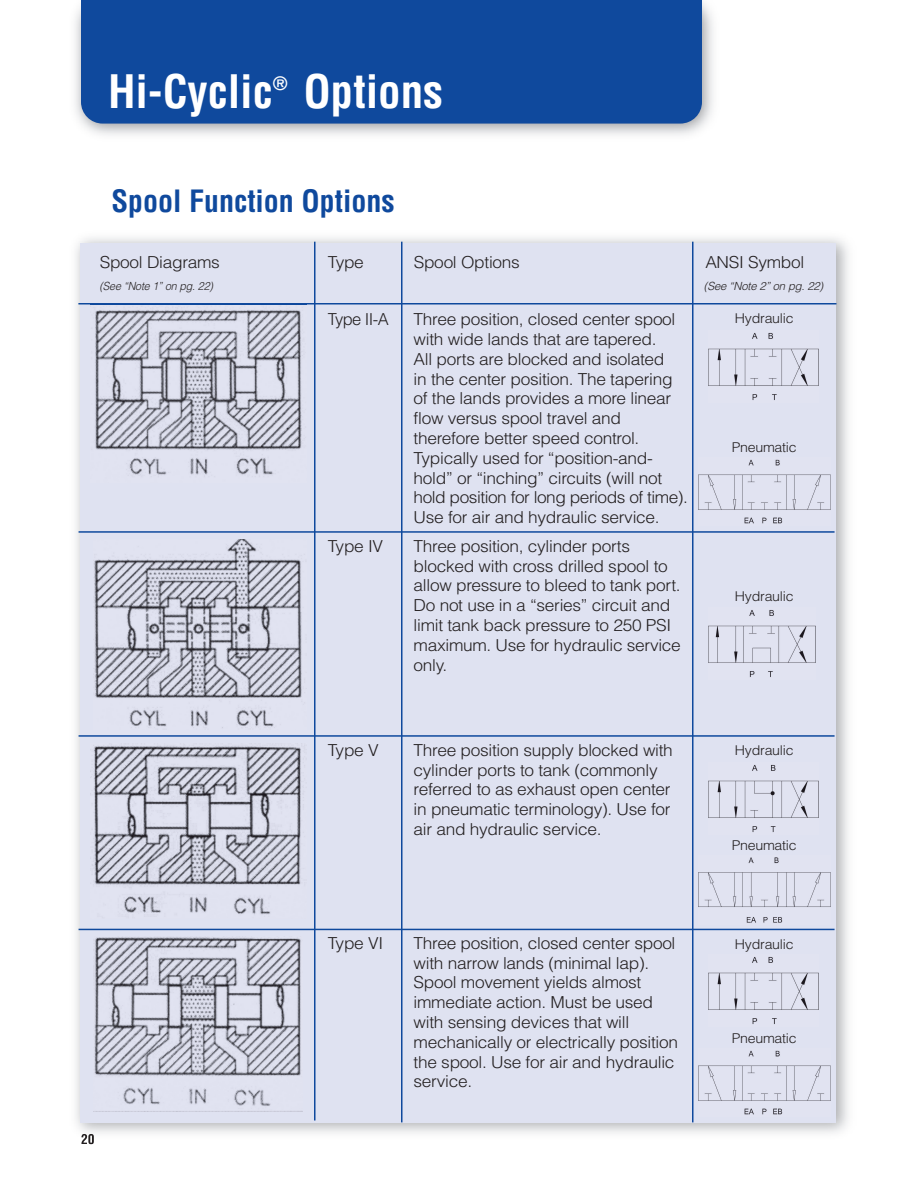
<style>
.page{position:relative;width:918px;height:1188px;background:#fff}
.page>*{position:absolute;margin:0;border:0;box-sizing:border-box;transform-origin:0 0}
.t1{font:700 condensed 45px "Helvetica";color:#fff}
.t2{font:700 condensed 30px "Helvetica";color:#0f499d}
.t3{font:700 condensed 18px "Helvetica";color:#fff}
.t4{font:300 16.5px/19.8px "Helvetica";letter-spacing:-.02em;color:#231f20;scale:1.05 1}
.t5{font:300 16.5px "Helvetica";letter-spacing:-.02em;color:#231f20}
.t6{font:300 13.5px "Helvetica";letter-spacing:-.02em;color:#231f20;scale:1.05 1}
.t7{font:italic 300 11.25px "Helvetica";letter-spacing:-.015em;color:#231f20;scale:.95 1}
.t8{font:italic 300 11.25px "Helvetica";letter-spacing:-.015em;color:#231f20}
</style>
<div class="page">
<div style="left:81px;top:1px;width:621px;height:123px;background:#0f499d;border-radius:22px"></div>
<div style="left:81px;top:0;width:621px;height:55px;background:#0f499d"></div>
<svg style="left:81px;top:1134px;width:13px;height:10px"></svg>
<div style="left:80px;top:243px;width:756px;height:879px;background:#dfe2f1"></div>
<hr style="left:78px;top:303px;width:758px;height:1px;background:#0f499d">
<hr style="left:79px;top:531px;width:756px;height:2px;background:#0f499d">
<hr style="left:79px;top:735px;width:756px;height:2px;background:#0f499d">
<hr style="left:79px;top:929px;width:756px;height:1px;background:#0f499d">
<hr style="left:314px;top:242px;width:2px;height:879px;background:#0f499d">
<hr style="left:401px;top:242px;width:2px;height:880px;background:#0f499d">
<hr style="left:692px;top:242px;width:2px;height:880px;background:#0f499d">
<img style="left:90px;top:304px;width:217px;height:171px">
<img style="left:94px;top:539px;width:208px;height:189px">
<img style="left:90px;top:743px;width:212px;height:172px">
<img style="left:93px;top:937px;width:210px;height:175px">
<img style="left:698px;top:459px;width:133px;height:65px">
<img style="left:709px;top:333px;width:109px;height:67px">
<img style="left:698px;top:1050px;width:133px;height:65px">
<img style="left:709px;top:957px;width:109px;height:67px">
<img style="left:698px;top:857px;width:133px;height:66px">
<img style="left:709px;top:765px;width:109px;height:67px">
<img style="left:709px;top:610px;width:106px;height:67px">
<h1 class="t1" style="left:108px;top:66px;width:166px">Hi-Cyclic</h1>
<p class="t3" style="left:273px;top:73px;width:16px">®</p>
<h1 class="t1" style="left:303px;top:66px;width:141px">Options</h1>
<h2 class="t2" style="left:112px;top:184px;width:285px">Spool Function Options</h2>
<p class="t4" style="left:100px;top:253px;width:116px">Spool Diagrams</p>
<p class="t4" style="left:328px;top:253px;width:36px">Type</p>
<p class="t4" style="left:414px;top:253px;width:103px">Spool Options</p>
<p class="t4" style="left:705px;top:253px;width:96px">ANSI Symbol</p>
<p class="t7" style="left:100px;top:279px;width:121px">(See “Note 1” on pg. 22)</p>
<p class="t8" style="left:704px;top:279px;width:121px">(See “Note 2” on pg. 22)</p>
<p class="t6" style="left:735px;top:311px;width:57px">Hydraulic</p>
<p class="t5" style="left:328px;top:310px;width:63px">Type II-A</p>
<p class="t4" style="left:414px;top:310px;width:263px">Three position, closed center spool with wide lands that are tapered.<br>All ports are blocked and isolated<br>in the center position. The tapering of the lands provides a more linear flow versus spool travel and therefore better speed control.<br>Typically used for “position-and&shy;hold” or “inching” circuits (will not hold position for long periods of time).<br>Use for air and hydraulic service.</p>
<p class="t4" style="left:328px;top:536px;width:54px">Type IV</p>
<p class="t4" style="left:414px;top:536px;width:256px">Three position, cylinder ports blocked with cross drilled spool to allow pressure to bleed to tank port.<br>Do not use in a “series” circuit and limit tank back pressure to 250 PSI maximum. Use for hydraulic service only.</p>
<p class="t6" style="left:732px;top:440px;width:63px">Pneumatic</p>
<p class="t6" style="left:735px;top:588px;width:57px">Hydraulic</p>
<p class="t4" style="left:328px;top:740px;width:50px">Type V</p>
<p class="t4" style="left:414px;top:740px;width:249px">Three position supply blocked with cylinder ports to tank (commonly referred to as exhaust open center in pneumatic terminology). Use for air and hydraulic service.</p>
<p class="t4" style="left:328px;top:933px;width:54px">Type VI</p>
<p class="t4" style="left:414px;top:933px;width:253px">Three position, closed center spool with narrow lands (minimal lap).<br>Spool movement yields almost immediate action. Must be used with sensing devices that will mechanically or electrically position the spool. Use for air and hydraulic service.</p>
<p class="t6" style="left:735px;top:743px;width:57px">Hydraulic</p>
<p class="t6" style="left:732px;top:837px;width:63px">Pneumatic</p>
<p class="t6" style="left:735px;top:936px;width:57px">Hydraulic</p>
<p class="t6" style="left:732px;top:1031px;width:63px">Pneumatic</p>
</div>
